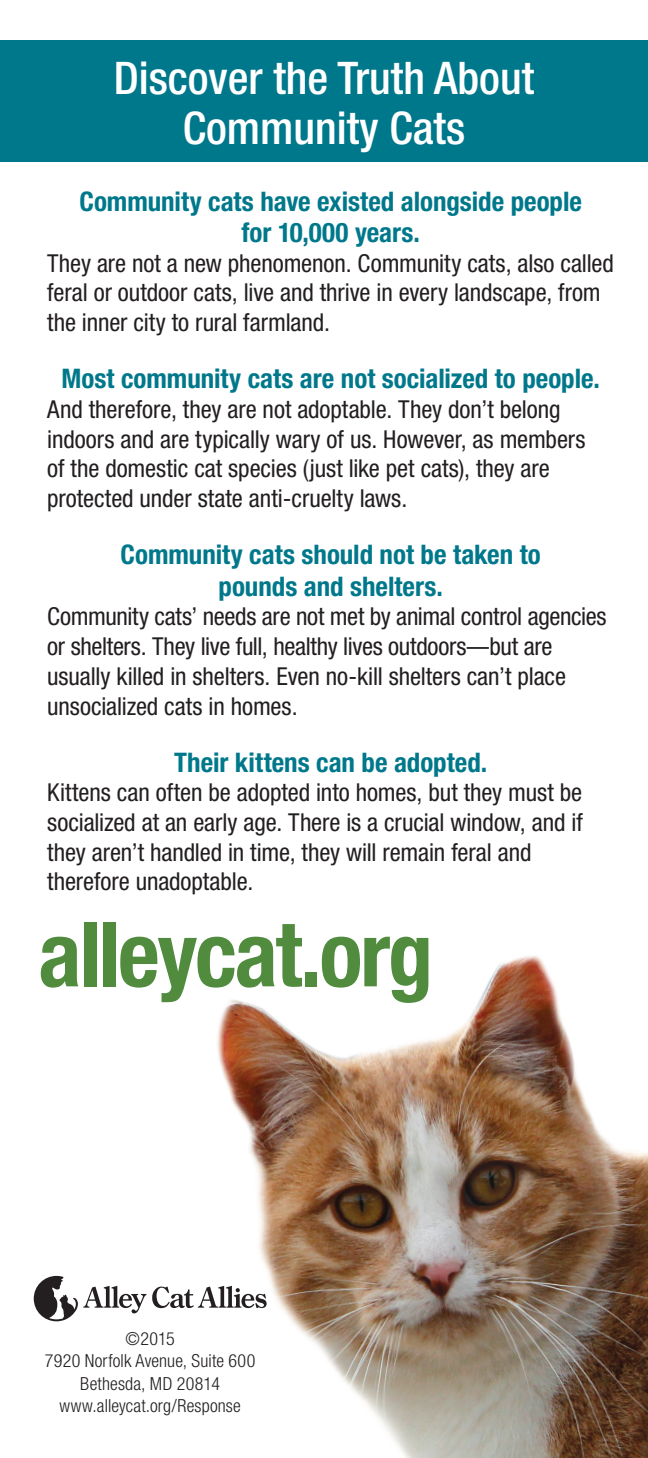
<style>
.page{position:relative;width:648px;height:1458px;background:#fff}
.page>*{position:absolute;margin:0;border:0;box-sizing:border-box;transform-origin:0 0}
.t1{font:700 condensed 90px "Helvetica Neue LT Std";letter-spacing:-.025em;color:#508b3e}
.t2{font:500 condensed 45px/49.5px "Helvetica Neue LT Std";color:#fff;text-align:center}
.t3{font:700 condensed 27px/31.5px "Helvetica Neue LT Std";color:#00788b;text-align:center}
.t4{font:condensed 24.75px/29.7px "Helvetica Neue LT Std";letter-spacing:-.005em;color:#231f20}
.t5{font:300 condensed 18px "Helvetica Neue LT Std";letter-spacing:.01em;color:#231f20}
</style>
<div class="page">
<div style="left:0;top:40px;width:648px;height:122px;background:#00788b"></div>
<img style="left:217px;top:955px;width:431px;height:503px">
<svg style="left:34px;top:1276px;width:112px;height:45px"></svg>
<svg style="left:152px;top:1286px;width:115px;height:22px"></svg>
<p class="t2" style="left:114px;top:53px;width:422px">Discover the Truth About<br>Community Cats</p>
<p class="t3" style="left:80px;top:185px;width:504px">Community cats have existed alongside people for 10,000 years.</p>
<p class="t4" style="left:47px;top:248px;width:568px">They are not a new phenomenon. Community cats, also called feral or outdoor cats, live and thrive in every landscape, from the inner city to rural farmland.</p>
<p class="t3" style="left:61px;top:363px;width:540px">Most community cats are not socialized to people.</p>
<p class="t4" style="left:47px;top:394px;width:540px">And therefore, they are not adoptable. They don’t belong indoors and are typically wary of us. However, as members of the domestic cat species (just like pet cats), they are protected under state anti-cruelty laws.</p>
<p class="t3" style="left:121px;top:539px;width:422px">Community cats should not be taken to pounds and shelters.</p>
<p class="t4" style="left:47px;top:602px;width:561px">Community cats’ needs are not met by animal control agencies or shelters. They live full, healthy lives outdoors—but are usually killed in shelters. Even no-kill shelters can’t place unsocialized cats in homes.</p>
<p class="t3" style="left:174px;top:746px;width:315px">Their kittens can be adopted.</p>
<p class="t4" style="left:47px;top:778px;width:537px">Kittens can often be adopted into homes, but they must be socialized at an early age. There is a crucial window, and if they aren’t handled in time, they will remain feral and therefore unadoptable.</p>
<p class="t1" style="left:38px;top:900px;width:396px">alleycat.org</p>
<p class="t5" style="left:126px;top:1328px;width:51px">©2015</p>
<p class="t5" style="left:45px;top:1351px;width:212px">7920 Norfolk Avenue, Suite 600</p>
<p class="t5" style="left:80px;top:1373px;width:141px">Bethesda, MD 20814</p>
<p class="t5" style="left:60px;top:1396px;width:183px">www.alleycat.org/Response</p>
</div>
